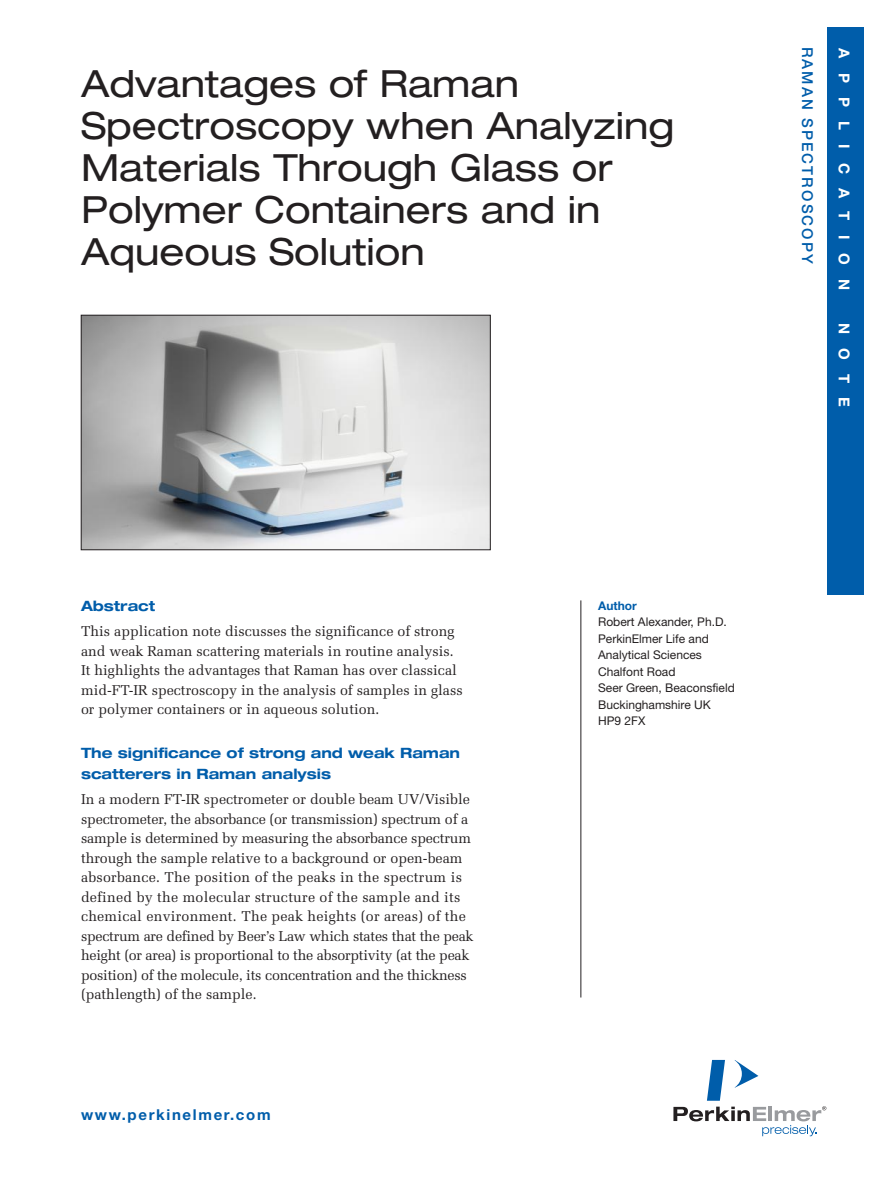
<style>
.page{position:relative;width:891px;height:1188px;background:#fff}
.page>*{position:absolute;margin:0;border:0;box-sizing:border-box;transform-origin:0 0}
.t1{font:expanded 37.5px/42px "Helvetica Neue";color:#231f20}
.t2{font:700 15px "Helvetica Neue";letter-spacing:.11em;color:#005daa}
.t3{font:500 15px "Helvetica Neue";letter-spacing:.14em;color:#005daa}
.t4{font:700 15px "Helvetica Neue";letter-spacing:.945em;color:#fff}
.t5{font:14.25px/19.5px "Melior";color:#231f20}
.t6{font:700 expanded 14.25px/21px "Helvetica Neue";color:#005daa}
.t7{font:12px/16.5px "Helvetica Neue";color:#231f20}
.t8{font:700 12px "Helvetica Neue";color:#005daa}
</style>
<div class="page">
<svg style="left:673px;top:1060px;width:153px;height:76px"></svg>
<div style="left:827px;top:27px;width:37px;height:567px;background:#005daa"></div>
<hr style="left:580px;top:600px;width:1px;height:398px;background:#231f20">
<img style="left:83px;top:317px;width:405px;height:231px">
<div style="left:81px;top:315px;width:409px;height:235px;border:1px solid #231f20"></div>
<h1 class="t1" style="left:81px;top:66px;width:595px">Advantages of Raman<br>Spectroscopy when Analyzing<br>Materials Through Glass or<br>Polymer Containers and in<br>Aqueous Solution</h1>
<p class="t3" style="left:813px;top:47px;width:218px;rotate:90deg">RAMAN SPECTROSCOPY</p>
<p class="t4" style="left:850px;top:48px;width:243px;rotate:90deg">APPLICATION</p>
<p class="t4" style="left:850px;top:323px;width:86px;rotate:90deg">NOTE</p>
<p class="t6" style="left:81px;top:597px;width:76px">Abstract</p>
<p class="t5" style="left:81px;top:623px;width:383px">This application note discusses the significance of strong and weak Raman scattering materials in routine analysis.<br>It highlights the advantages that Raman has over classical mid-FT-IR spectroscopy in the analysis of samples in glass or polymer containers or in aqueous solution.</p>
<p class="t6" style="left:81px;top:744px;width:381px">The significance of strong and weak Raman scatterers in Raman analysis</p>
<p class="t5" style="left:81px;top:791px;width:394px">In a modern FT-IR spectrometer or double beam UV/Visible spectrometer, the absorbance (or transmission) spectrum of a sample is determined by measuring the absorbance spectrum through the sample relative to a background or open-beam absorbance. The position of the peaks in the spectrum is defined by the molecular structure of the sample and its chemical environment. The peak heights (or areas) of the spectrum are defined by Beer’s Law which states that the peak height (or area) is proportional to the absorptivity (at the peak position) of the molecule, its concentration and the thickness (pathlength) of the sample.</p>
<p class="t2" style="left:81px;top:1110px;width:191px">www.perkinelmer.com</p>
<p class="t8" style="left:598px;top:601px;width:40px">Author</p>
<p class="t7" style="left:598px;top:615px;width:138px">Robert Alexander, Ph.D.<br>PerkinElmer Life and<br>Analytical Sciences<br>Chalfont Road<br>Seer Green, Beaconsfield<br>Buckinghamshire UK<br>HP9 2FX</p>
</div>
